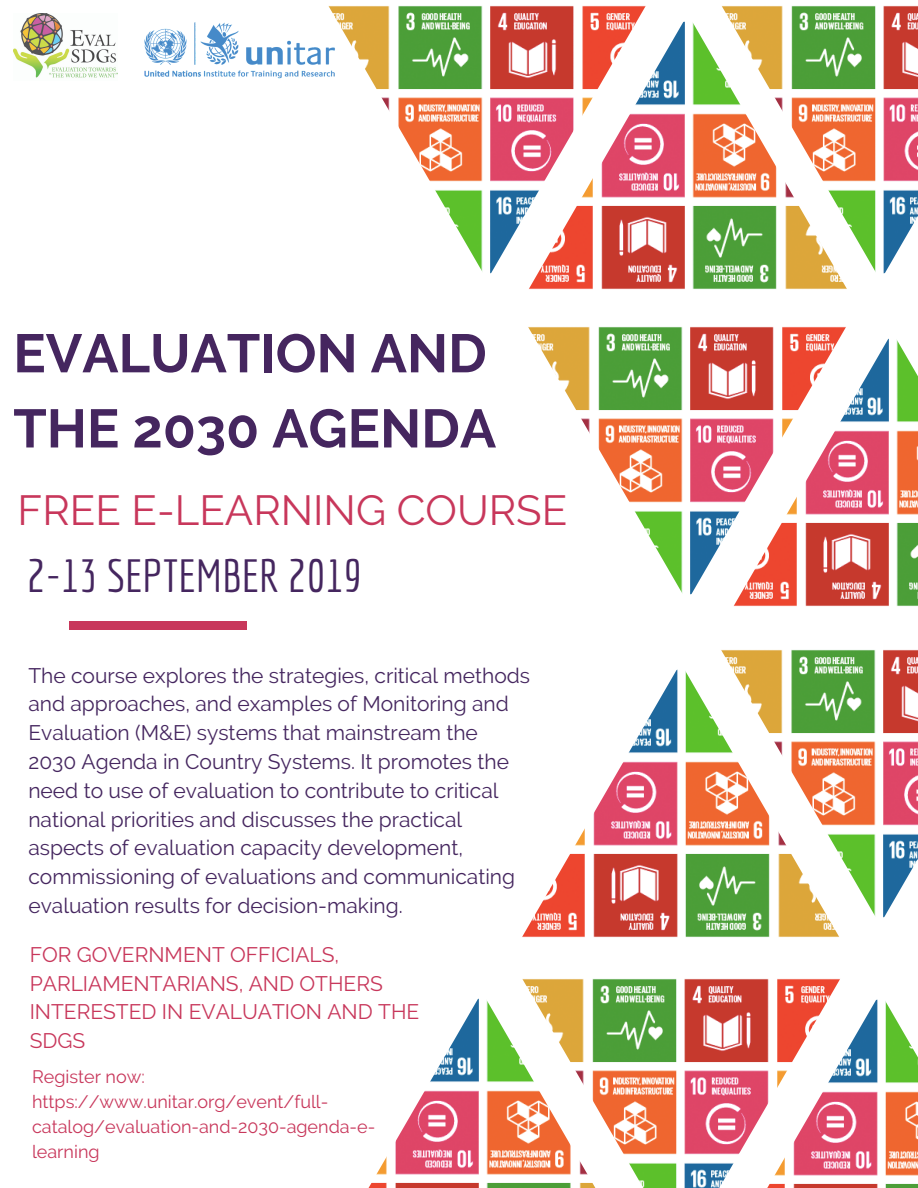
<style>
.page{position:relative;width:918px;height:1188px;background:#fff}
.page>*{position:absolute;margin:0;border:0;box-sizing:border-box;transform-origin:0 0}
.t1{font:700 54px/75.2px "Raleway";color:#45265f}
.t2{font:45.45px "Economica";color:#45265f}
.t3{font:42px "Raleway";color:#c8375b}
.t4{font:21px/28.8px "Raleway";color:#45265f}
.t5{font:21px/28.5px "Raleway";color:#c8375b}
.t6{font:18px/25.2px "Raleway";color:#c8375b}
</style>
<div class="page">
<img style="left:328px;top:6px;width:318px;height:268px">
<img style="left:722px;top:6px;width:196px;height:268px">
<img style="left:528px;top:327px;width:318px;height:268px">
<img style="left:721px;top:650px;width:197px;height:268px">
<img style="left:526px;top:14px;width:324px;height:275px">
<img style="left:730px;top:332px;width:188px;height:274px">
<img style="left:522px;top:663px;width:321px;height:274px">
<img style="left:522px;top:979px;width:318px;height:209px">
<img style="left:369px;top:992px;width:226px;height:196px">
<img style="left:767px;top:992px;width:151px;height:196px">
<div style="left:69px;top:621px;width:178px;height:9px;background:#c8375b"></div>
<img style="left:13px;top:14px;width:105px;height:64px">
<img style="left:144px;top:7px;width:206px;height:84px">
<h1 class="t1" style="left:13px;top:316px;width:484px">EVALUATION AND<br>THE 2030 AGENDA</h1>
<h3 class="t3" style="left:18px;top:486px;width:551px">FREE E-LEARNING COURSE</h3>
<h2 class="t2" style="left:27px;top:549px;width:337px">2-13 SEPTEMBER 2019</h2>
<p class="t4" style="left:28px;top:661px;width:503px">The course explores the strategies, critical methods and approaches, and examples of Monitoring and Evaluation (M&amp;E) systems that mainstream the 2030 Agenda in Country Systems. It promotes the need to use of evaluation to contribute to critical national priorities and discusses the practical aspects of evaluation capacity development, commissioning of evaluations and communicating evaluation results for decision-making.</p>
<p class="t5" style="left:30px;top:940px;width:391px">FOR GOVERNMENT OFFICIALS,<br>PARLIAMENTARIANS, AND OTHERS<br>INTERESTED IN EVALUATION AND THE<br>SDGS</p>
<p class="t6" style="left:32px;top:1064px;width:345px">Register now: https://www.unitar.org/event/full&shy;catalog/evaluation-and-2030-agenda-e&shy;learning</p>
</div>
